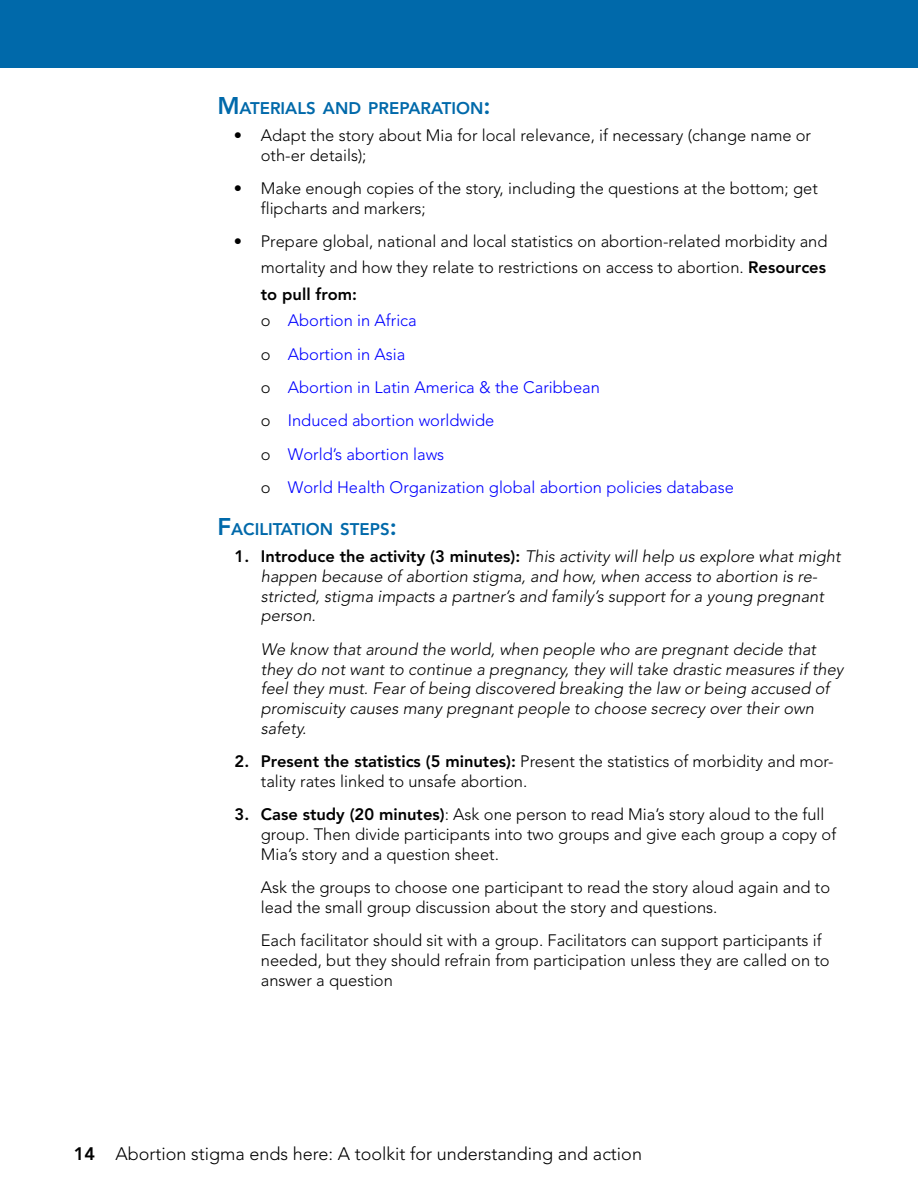
<style>
.page{position:relative;width:918px;height:1188px;background:#fff}
.page>*{position:absolute;margin:0;border:0;box-sizing:border-box;transform-origin:0 0}
.t1{font:300 18px "Avenir LT Std";color:#000}
.t2{font:800 16.8px "Avenir LT Std";color:#0069aa}
.t3{font:300 16.5px/19.8px "Avenir LT Std";color:#000}
.t4{font:italic 300 16.5px/19.8px "Avenir LT Std";color:#000}
.t5{font:300 16.5px/33.3px "Avenir LT Std";color:#00f}
.s1{font-size:24px}
.s2{font-weight:800}
.s3{color:#00f}
.s4{color:#000}
.s5{font-weight:800;font-style:normal}
</style>
<div class="page">
<div style="left:0;top:0;width:918px;height:68px;background:#0069aa"></div>
<p class="t2" style="left:217px;top:98px;width:275px"><span class="s1">M</span>ATERIALS AND PREPARATION<span class="s1">:</span></p>
<p class="t3" style="left:261px;top:125px;width:552px;text-indent:-27px">• Adapt the story about Mia for local relevance, if necessary (change name or oth-er details);</p>
<p class="t3" style="left:261px;top:178px;width:559px;text-indent:-27px">• Make enough copies of the story, including the questions at the bottom; get flipcharts and markers;</p>
<p class="t3" style="left:261px;top:228px;width:568px;line-height:26.5px;text-indent:-27px">• Prepare global, national and local statistics on abortion-related morbidity and mortality and how they relate to restrictions on access to abortion. <span class="s2">Resources to pull from:<br></span>o <span class="s3">Abortion in Africa</span></p>
<p class="t5" style="left:261px;top:337px;width:475px"><span class="s4">o</span> Abortion in Asia<br><span class="s4">o</span> Abortion in Latin America &amp; the Caribbean<br><span class="s4">o</span> Induced abortion worldwide<br><span class="s4">o</span> World’s abortion laws<br><span class="s4">o</span> World Health Organization global abortion policies database</p>
<p class="t2" style="left:217px;top:520px;width:181px"><span class="s1">F</span>ACILITATION STEPS<span class="s1">:</span></p>
<p class="t4" style="left:261px;top:547px;width:581px;text-indent:-26px"><span class="s5">1. Introduce the activity (3 minutes):</span> This activity will help us explore what might happen because of abortion stigma, and how, when access to abortion is re&shy;stricted, stigma impacts a partner’s and family’s support for a young pregnant person.</p>
<p class="t4" style="left:261px;top:639px;width:584px">We know that around the world, when people who are pregnant decide that they do not want to continue a pregnancy, they will take drastic measures if they feel they must. Fear of being discovered breaking the law or being accused of promiscuity causes many pregnant people to choose secrecy over their own safety.</p>
<p class="t3" style="left:261px;top:752px;width:574px;text-indent:-26px"><span class="s2">2. Present the statistics (5 minutes):</span> Present the statistics of morbidity and mor&shy;tality rates linked to unsafe abortion.</p>
<p class="t3" style="left:261px;top:805px;width:577px;text-indent:-26px"><span class="s2">3. Case study (20 minutes)</span>: Ask one person to read Mia’s story aloud to the full group. Then divide participants into two groups and give each group a copy of<br>Mia’s story and a question sheet.</p>
<p class="t3" style="left:261px;top:878px;width:571px">Ask the groups to choose one participant to read the story aloud again and to lead the small group discussion about the story and questions.</p>
<p class="t3" style="left:261px;top:931px;width:570px">Each facilitator should sit with a group. Facilitators can support participants if needed, but they should refrain from participation unless they are called on to answer a question</p>
<p class="t1" style="left:74px;top:1143px;width:570px"><span class="s2">14</span> Abortion stigma ends here: A toolkit for understanding and action</p>
</div>
